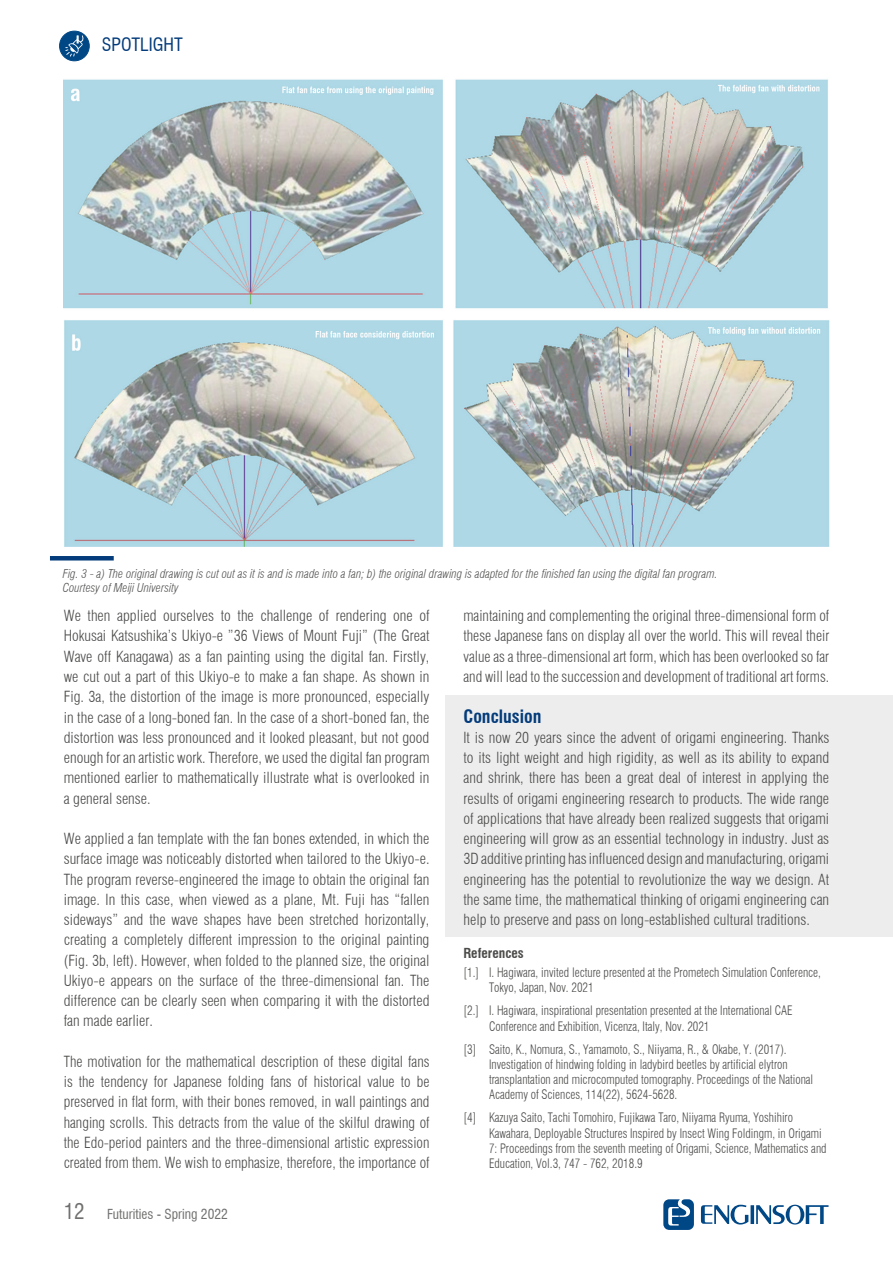
<style>
.page{position:relative;width:893px;height:1263px;background:#fff}
.page>*{position:absolute;margin:0;border:0;box-sizing:border-box;transform-origin:0 0}
.t1{font:700 condensed 18px "Swiss 721 BT";color:#043c7b}
.t2{font:condensed 18px "Swiss 721 BT";color:#043c7b}
.t3{font:300 condensed 15px/20.2px "Swiss 721 BT";color:#4b4b4a;text-align:justify}
.t4{font:condensed 13.5px "Swiss 721 BT";color:#70706f}
.t5{font:700 condensed 13.5px "Swiss 721 BT";color:#4b4b4a}
.t6{font:300 condensed 12.75px/15.3px "Swiss 721 BT";color:#4b4b4a;scale:.93 1}
.t7{font:italic 300 condensed 12px/14.4px "Swiss 721 BT";color:#575756}
.s1{font-size:21px}
</style>
<div class="page">
<hr style="left:751px;top:1205px;width:3px;height:19px;background:#004786">
<svg style="left:756px;top:1205px;width:72px;height:19px"></svg>
<svg style="left:701px;top:1204px;width:47px;height:20px"></svg>
<svg style="left:663px;top:1199px;width:31px;height:31px"></svg>
<div style="left:60px;top:31px;width:29px;height:30px;background:#004786;border-radius:50%"></div>
<div style="left:60px;top:31px;width:29px;height:30px;border:1px solid #004786;border-radius:50%"></div>
<svg style="left:65px;top:35px;width:19px;height:22px"></svg>
<div style="left:445px;top:695px;width:448px;height:241px;background:#ededed"></div>
<img style="left:64px;top:79px;width:765px;height:468px">
<hr style="left:50px;top:556px;width:64px;height:4px;background:#043c7b">
<p class="t2" style="left:102px;top:34px;width:82px">SPOTLIGHT</p>
<p class="t7" style="left:63px;top:566px;width:656px">Fig. 3 - a) The original drawing is cut out as it is and is made into a fan; b) the original drawing is adapted for the finished fan using the digital fan program.<br>Courtesy of Meiji University</p>
<p class="t3" style="left:64px;top:606px;width:367px">We then applied ourselves to the challenge of rendering one of Hokusai Katsushika’s Ukiyo-e ”36 Views of Mount Fuji” (The Great Wave off Kanagawa) as a fan painting using the digital fan. Firstly, we cut out a part of this Ukiyo-e to make a fan shape. As shown in Fig. 3a, the distortion of the image is more pronounced, especially in the case of a long-boned fan. In the case of a short-boned fan, the distortion was less pronounced and it looked pleasant, but not good enough for an artistic work. Therefore, we used the digital fan program mentioned earlier to mathematically illustrate what is overlooked in a general sense.</p>
<p class="t3" style="left:64px;top:828px;width:367px">We applied a fan template with the fan bones extended, in which the surface image was noticeably distorted when tailored to the Ukiyo-e.<br>The program reverse-engineered the image to obtain the original fan image. In this case, when viewed as a plane, Mt. Fuji has “fallen sideways” and the wave shapes have been stretched horizontally, creating a completely different impression to the original painting (Fig. 3b, left). However, when folded to the planned size, the original Ukiyo-e appears on the surface of the three-dimensional fan. The difference can be clearly seen when comparing it with the distorted fan made earlier.</p>
<p class="t3" style="left:64px;top:1051px;width:367px">The motivation for the mathematical description of these digital fans is the tendency for Japanese folding fans of historical value to be preserved in flat form, with their bones removed, in wall paintings and hanging scrolls. This detracts from the value of the skilful drawing of the Edo-period painters and the three-dimensional artistic expression created from them. We wish to emphasize, therefore, the importance of</p>
<p class="t4" style="left:64px;top:1206px;width:166px"><span class="s1">12</span> Futurities - Spring 2022</p>
<p class="t3" style="left:463px;top:606px;width:367px">maintaining and complementing the original three-dimensional form of these Japanese fans on display all over the world. This will reveal their value as a three-dimensional art form, which has been overlooked so far and will lead to the succession and development of traditional art forms.</p>
<p class="t1" style="left:463px;top:705px;width:80px">Conclusion</p>
<p class="t3" style="left:463px;top:727px;width:367px">It is now 20 years since the advent of origami engineering. Thanks to its light weight and high rigidity, as well as its ability to expand and shrink, there has been a great deal of interest in applying the results of origami engineering research to products. The wide range of applications that have already been realized suggests that origami engineering will grow as an essential technology in industry. Just as 3D additive printing has influenced design and manufacturing, origami engineering has the potential to revolutionize the way we design. At the same time, the mathematical thinking of origami engineering can help to preserve and pass on long-established cultural traditions.</p>
<p class="t5" style="left:463px;top:944px;width:62px">References</p>
<p class="t6" style="left:489px;top:965px;width:358px;text-indent:-26px">[1.] I. Hagiwara, invited lecture presented at the Prometech Simulation Conference,<br>Tokyo, Japan, Nov. 2021</p>
<p class="t6" style="left:489px;top:1003px;width:328px;text-indent:-26px">[2.] I. Hagiwara, inspirational presentation presented at the International CAE<br>Conference and Exhibition, Vicenza, Italy, Nov. 2021</p>
<p class="t6" style="left:489px;top:1041px;width:350px;text-indent:-26px">[3] Saito, K., Nomura, S., Yamamoto, S., Niiyama, R., &amp; Okabe, Y. (2017).<br>Investigation of hindwing folding in ladybird beetles by artificial elytron transplantation and microcomputed tomography. Proceedings of the National Academy of Sciences, 114(22), 5624-5628.</p>
<p class="t6" style="left:489px;top:1110px;width:364px;text-indent:-26px">[4] Kazuya Saito, Tachi Tomohiro, Fujikawa Taro, Niiyama Ryuma, Yoshihiro Kawahara, Deployable Structures Inspired by Insect Wing Foldingm, in Origami 7: Proceedings from the seventh meeting of Origami, Science, Mathematics and Education, Vol.3, 747 - 762, 2018.9</p>
</div>
